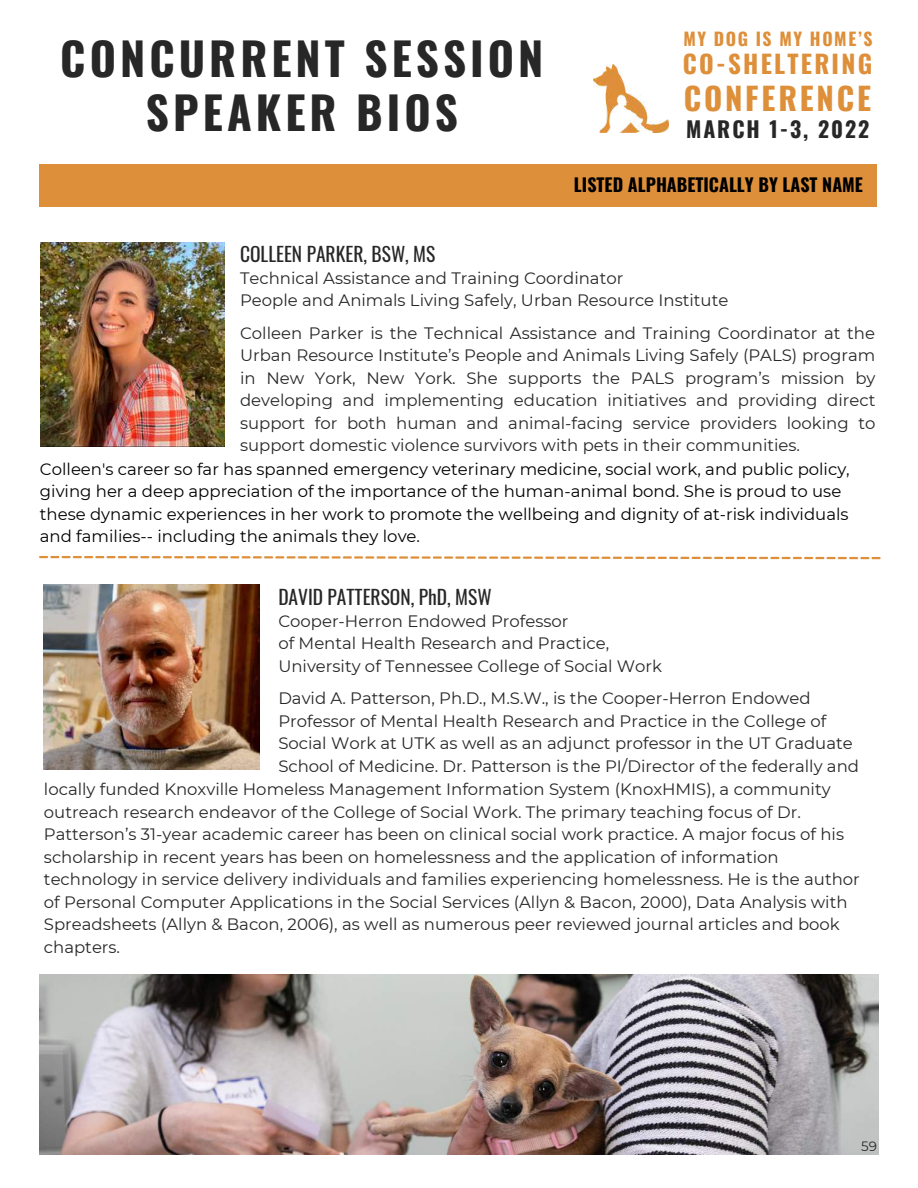
<style>
.page{position:relative;width:918px;height:1188px;background:#fff}
.page>*{position:absolute;margin:0;border:0;box-sizing:border-box;transform-origin:0 0}
.t1{font:700 45px/54px "Oswald";letter-spacing:.09em;color:#272727;text-align:center}
.t2{font:700 31.2px "Oswald";letter-spacing:.09em;color:#de8f3a}
.t3{font:700 25.05px "Oswald";letter-spacing:.09em;color:#de8f3a}
.t4{font:700 21.75px "Oswald";letter-spacing:.09em;color:#272727}
.t5{font:19.5px "Oswald";color:#272727}
.t6{font:700 18px "Oswald";color:#000}
.t7{font:700 17.7px "Oswald";letter-spacing:.09em;color:#de8f3a}
.t8{font:16.5px/22.5px "Montserrat";color:#272727}
.t9{font:16.5px/22.5px "Montserrat";color:#000}
.t10{font:13.5px "Montserrat";color:#272727}
</style>
<div class="page">
<div style="left:39px;top:164px;width:837px;height:43px;background:#de8f3a"></div>
<img style="left:44px;top:585px;width:216px;height:184px">
<svg style="left:39px;top:556px;width:842px;height:3px"></svg>
<img style="left:41px;top:242px;width:183px;height:205px">
<img style="left:593px;top:65px;width:76px;height:67px">
<img style="left:40px;top:974px;width:838px;height:180px">
<h1 class="t1" style="left:60px;top:29px;width:485px">CONCURRENT SESSION<br>SPEAKER BIOS</h1>
<p class="t7" style="left:683px;top:24px;width:191px">MY DOG IS MY HOME’S</p>
<h3 class="t3" style="left:683px;top:44px;width:191px">CO-SHELTERING</h3>
<h2 class="t2" style="left:684px;top:74px;width:189px">CONFERENCE</h2>
<h3 class="t4" style="left:686px;top:112px;width:185px">MARCH 1-3, 2022</h3>
<p class="t6" style="left:574px;top:171px;width:291px">LISTED ALPHABETICALLY BY LAST NAME</p>
<p class="t5" style="left:240px;top:239px;width:197px">COLLEEN PARKER, BSW, MS</p>
<p class="t8" style="left:240px;top:267px;width:490px">Technical Assistance and Training Coordinator<br>People and Animals Living Safely, Urban Resource Institute</p>
<p class="t8" style="left:240px;top:322px;width:637px;text-align:justify">Colleen Parker is the Technical Assistance and Training Coordinator at the Urban Resource Institute’s People and Animals Living Safely (PALS) program in New York, New York. She supports the PALS program’s mission by developing and implementing education initiatives and providing direct support for both human and animal-facing service providers looking to support domestic violence survivors with pets in their communities.</p>
<p class="t9" style="left:40px;top:457px;width:811px">Colleen's career so far has spanned emergency veterinary medicine, social work, and public policy, giving her a deep appreciation of the importance of the human-animal bond. She is proud to use these dynamic experiences in her work to promote the wellbeing and dignity of at-risk individuals and families-- including the animals they love.</p>
<p class="t5" style="left:278px;top:582px;width:215px">DAVID PATTERSON, PhD, MSW</p>
<p class="t8" style="left:278px;top:610px;width:385px">Cooper-Herron Endowed Professor<br>of Mental Health Research and Practice,<br>University of Tennessee College of Social Work</p>
<p class="t8" style="left:278px;top:687px;width:534px">David A. Patterson, Ph.D., M.S.W., is the Cooper-Herron Endowed</p>
<p class="t8" style="left:278px;top:710px;width:550px">Professor of Mental Health Research and Practice in the College of</p>
<p class="t8" style="left:278px;top:732px;width:576px">Social Work at UTK as well as an adjunct professor in the UT Graduate</p>
<p class="t8" style="left:278px;top:755px;width:582px">School of Medicine. Dr. Patterson is the PI/Director of the federally and</p>
<p class="t8" style="left:44px;top:778px;width:788px">locally funded Knoxville Homeless Management Information System (KnoxHMIS), a community</p>
<p class="t8" style="left:44px;top:801px;width:758px">outreach research endeavor of the College of Social Work. The primary teaching focus of Dr.</p>
<p class="t8" style="left:44px;top:823px;width:802px">Patterson’s 31-year academic career has been on clinical social work practice. A major focus of his</p>
<p class="t8" style="left:44px;top:846px;width:736px">scholarship in recent years has been on homelessness and the application of information</p>
<p class="t8" style="left:44px;top:868px;width:817px">technology in service delivery individuals and families experiencing homelessness. He is the author</p>
<p class="t8" style="left:44px;top:891px;width:805px">of Personal Computer Applications in the Social Services (Allyn &amp; Bacon, 2000), Data Analysis with</p>
<p class="t8" style="left:44px;top:913px;width:797px">Spreadsheets (Allyn &amp; Bacon, 2006), as well as numerous peer reviewed journal articles and book</p>
<p class="t8" style="left:44px;top:936px;width:78px">chapters.</p>
<p class="t10" style="left:861px;top:1138px;width:17px">59</p>
</div>
